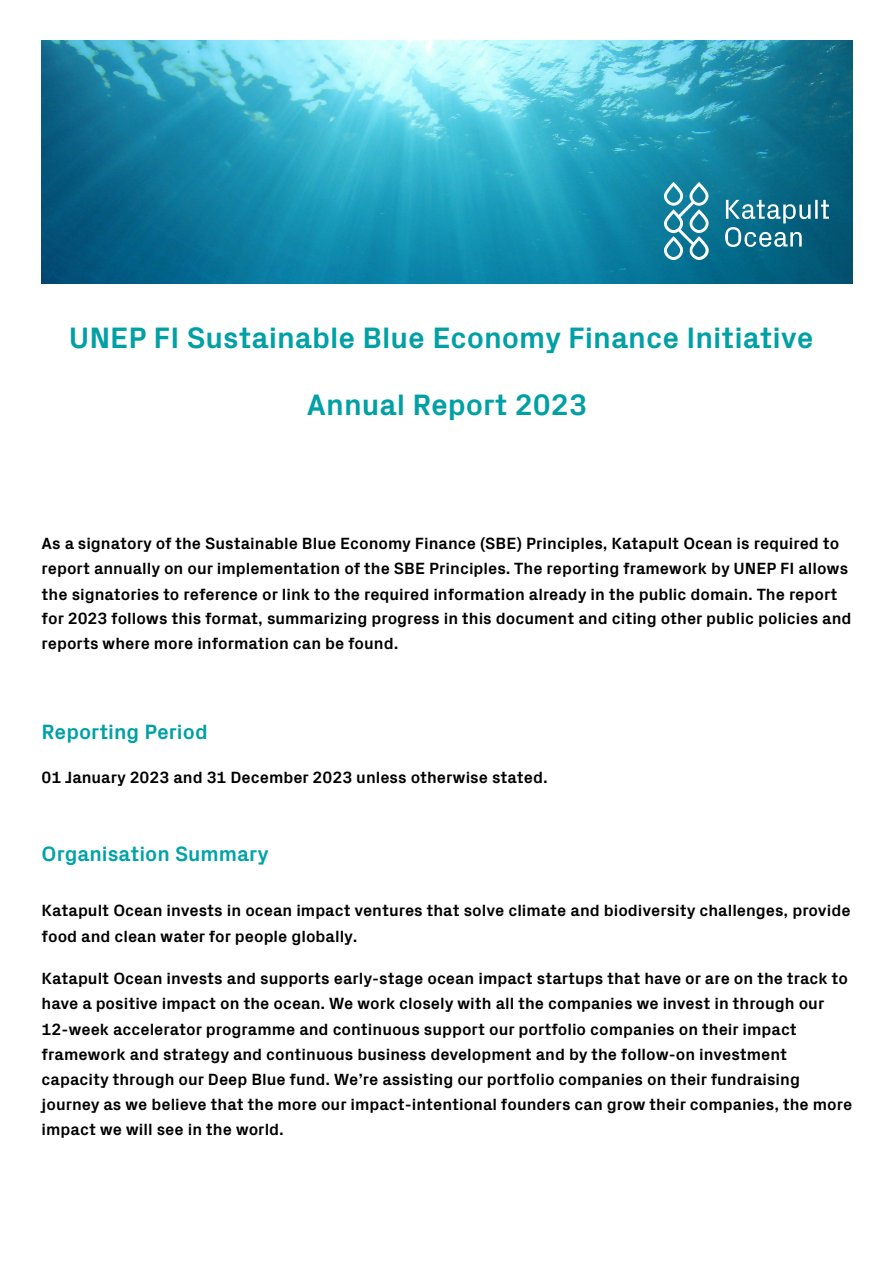
<style>
.page{position:relative;width:894px;height:1263px;background:#fff}
.page>*{position:absolute;margin:0;border:0;box-sizing:border-box;transform-origin:0 0}
.t1{font:700 30px "Px Grotesk";color:#00a0a5}
.t2{font:700 21px "Px Grotesk";color:#00a3a7}
.t3{font:700 21px "Px Grotesk";color:#00a0a5}
.t4{font:700 16.5px/25.2px "Px Grotesk";color:#000}
</style>
<div class="page">
<img style="left:42px;top:40px;width:810px;height:244px">
<img style="left:664px;top:183px;width:164px;height:76px">
<h1 class="t1" style="left:69px;top:323px;width:746px">UNEP FI Sustainable Blue Economy Finance Initiative</h1>
<h1 class="t1" style="left:307px;top:391px;width:281px">Annual Report 2023</h1>
<p class="t4" style="left:42px;top:531px;width:811px">As a signatory of the Sustainable Blue Economy Finance (SBE) Principles, Katapult Ocean is required to report annually on our implementation of the SBE Principles. The reporting framework by UNEP FI allows the signatories to reference or link to the required information already in the public domain. The report for 2023 follows this format, summarizing progress in this document and citing other public policies and reports where more information can be found.</p>
<h2 class="t3" style="left:42px;top:722px;width:167px">Reporting Period</h2>
<p class="t4" style="left:42px;top:765px;width:507px">01 January 2023 and 31 December 2023 unless otherwise stated.</p>
<h2 class="t2" style="left:42px;top:844px;width:228px">Organisation Summary</h2>
<p class="t4" style="left:42px;top:898px;width:810px;line-height:25.8px">Katapult Ocean invests in ocean impact ventures that solve climate and biodiversity challenges, provide food and clean water for people globally.</p>
<p class="t4" style="left:42px;top:967px;width:811px">Katapult Ocean invests and supports early-stage ocean impact startups that have or are on the track to have a positive impact on the ocean. We work closely with all the companies we invest in through our 12-week accelerator programme and continuous support our portfolio companies on their impact framework and strategy and continuous business development and by the follow-on investment capacity through our Deep Blue fund. We’re assisting our portfolio companies on their fundraising journey as we believe that the more our impact-intentional founders can grow their companies, the more impact we will see in the world.</p>
</div>
